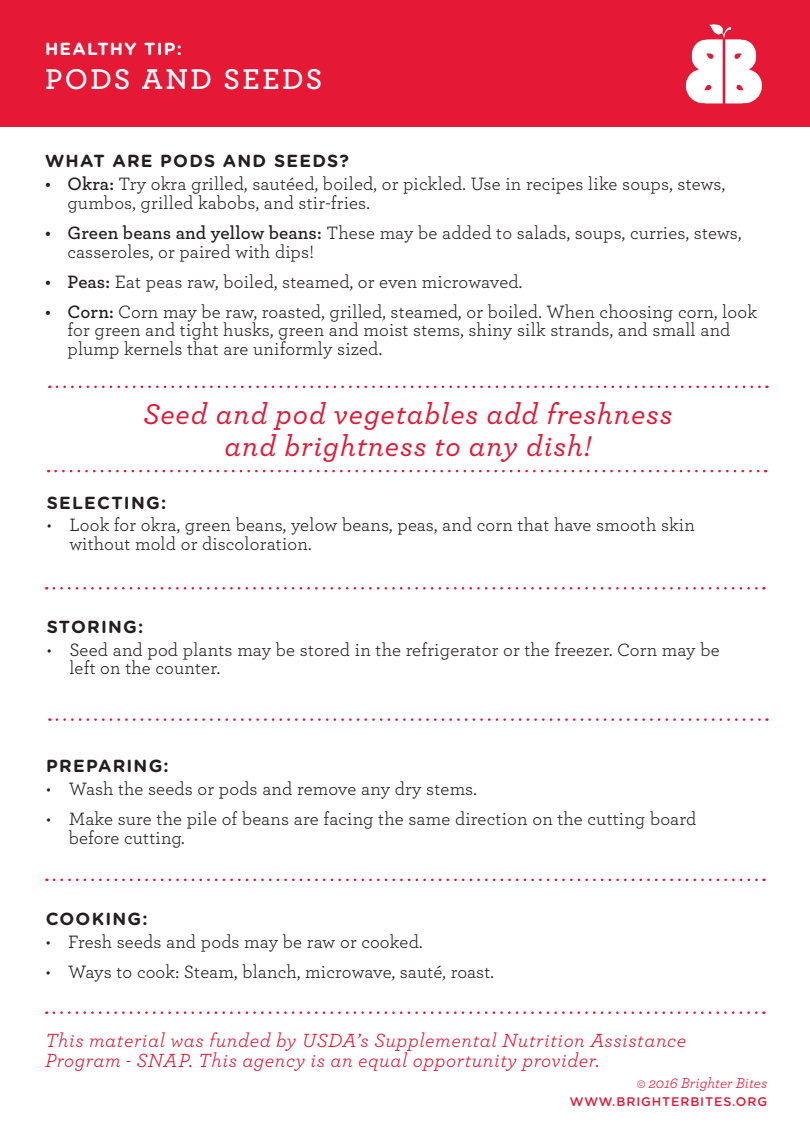
<style>
.page{position:relative;width:810px;height:1125px;background:#fff}
.page>*{position:absolute;margin:0;border:0;box-sizing:border-box;transform-origin:0 0}
.t1{font:italic 500 30px "Archer";letter-spacing:.03em;color:#e51836}
.t2{font:600 30px "Archer";letter-spacing:.08em;color:#fff}
.t3{font:italic 20px "Archer";letter-spacing:.03em;color:#e51836}
.t4{font:18.75px/18.8px "Archer";letter-spacing:.01em;color:#231f20}
.t5{font:700 17.5px "Gotham Rounded";letter-spacing:.07em;color:#231f20}
.t6{font:700 17.5px "Gotham Rounded";letter-spacing:.07em;color:#fff}
.t7{font:italic 15px "Archer";color:#e51836}
.t8{font:500 12.5px "Gotham Rounded";letter-spacing:.07em;color:#e51836}
.s1{font-weight:600}
</style>
<div class="page">
<div style="left:0;top:0;width:810px;height:126px;background:#e51836"></div>
<svg style="left:57px;top:386px;width:710px;height:2px"></svg>
<svg style="left:56px;top:470px;width:710px;height:2px"></svg>
<svg style="left:54px;top:1011px;width:710px;height:3px"></svg>
<svg style="left:54px;top:587px;width:710px;height:3px"></svg>
<svg style="left:57px;top:718px;width:710px;height:3px"></svg>
<svg style="left:54px;top:879px;width:711px;height:2px"></svg>
<img style="left:685px;top:24px;width:77px;height:80px">
<p class="t6" style="left:45px;top:36px;width:139px">HEALTHY TIP:</p>
<p class="t2" style="left:45px;top:57px;width:279px">PODS AND SEEDS</p>
<p class="t5" style="left:45px;top:148px;width:305px">WHAT ARE PODS AND SEEDS?</p>
<p class="t4" style="left:68px;top:174px;width:659px;text-indent:-22px"><span class="s1">• Okra:</span> Try okra grilled, sautéed, boiled, or pickled. Use in recipes like soups, stews, gumbos, grilled kabobs, and stir-fries.</p>
<p class="t4" style="left:68px;top:222px;width:676px;text-indent:-22px"><span class="s1">• Green beans and yellow beans:</span> These may be added to salads, soups, curries, stews, casseroles, or paired with dips!</p>
<p class="t4" style="left:45px;top:271px;width:479px"><span class="s1">• Peas:</span> Eat peas raw, boiled, steamed, or even microwaved.</p>
<p class="t4" style="left:68px;top:301px;width:691px;text-indent:-22px"><span class="s1">• Corn:</span> Corn may be raw, roasted, grilled, steamed, or boiled. When choosing corn, look for green and tight husks, green and moist stems, shiny silk strands, and small and plump kernels that are uniformly sized.</p>
<p class="t1" style="left:143px;top:392px;width:531px">Seed and pod vegetables add freshness</p>
<p class="t1" style="left:225px;top:424px;width:368px">and brightness to any dish!</p>
<p class="t5" style="left:47px;top:489px;width:121px">SELECTING:</p>
<p class="t4" style="left:69px;top:515px;width:627px;text-indent:-22px">• Look for okra, green beans, yelow beans, peas, and corn that have smooth skin without mold or discoloration.</p>
<p class="t5" style="left:47px;top:614px;width:98px">STORING:</p>
<p class="t4" style="left:69px;top:639px;width:652px;text-indent:-22px">• Seed and pod plants may be stored in the refrigerator or the freezer. Corn may be left on the counter.</p>
<p class="t5" style="left:46px;top:753px;width:124px">PREPARING:</p>
<p class="t4" style="left:46px;top:779px;width:432px">• Wash the seeds or pods and remove any dry stems.</p>
<p class="t4" style="left:69px;top:809px;width:629px;text-indent:-22px">• Make sure the pile of beans are facing the same direction on the cutting board before cutting.</p>
<p class="t5" style="left:46px;top:906px;width:103px">COOKING:</p>
<p class="t4" style="left:46px;top:931px;width:378px">• Fresh seeds and pods may be raw or cooked.</p>
<p class="t4" style="left:46px;top:961px;width:450px">• Ways to cook: Steam, blanch, microwave, sauté, roast.</p>
<p class="t3" style="left:45px;top:1026px;width:643px">This material was funded by USDA’s Supplemental Nutrition Assistance</p>
<p class="t3" style="left:45px;top:1046px;width:556px">Program - SNAP. This agency is an equal opportunity provider.</p>
<p class="t7" style="left:637px;top:1073px;width:132px">© 2016 Brighter Bites</p>
<p class="t8" style="left:570px;top:1092px;width:199px">WWW.BRIGHTERBITES.ORG</p>
</div>
